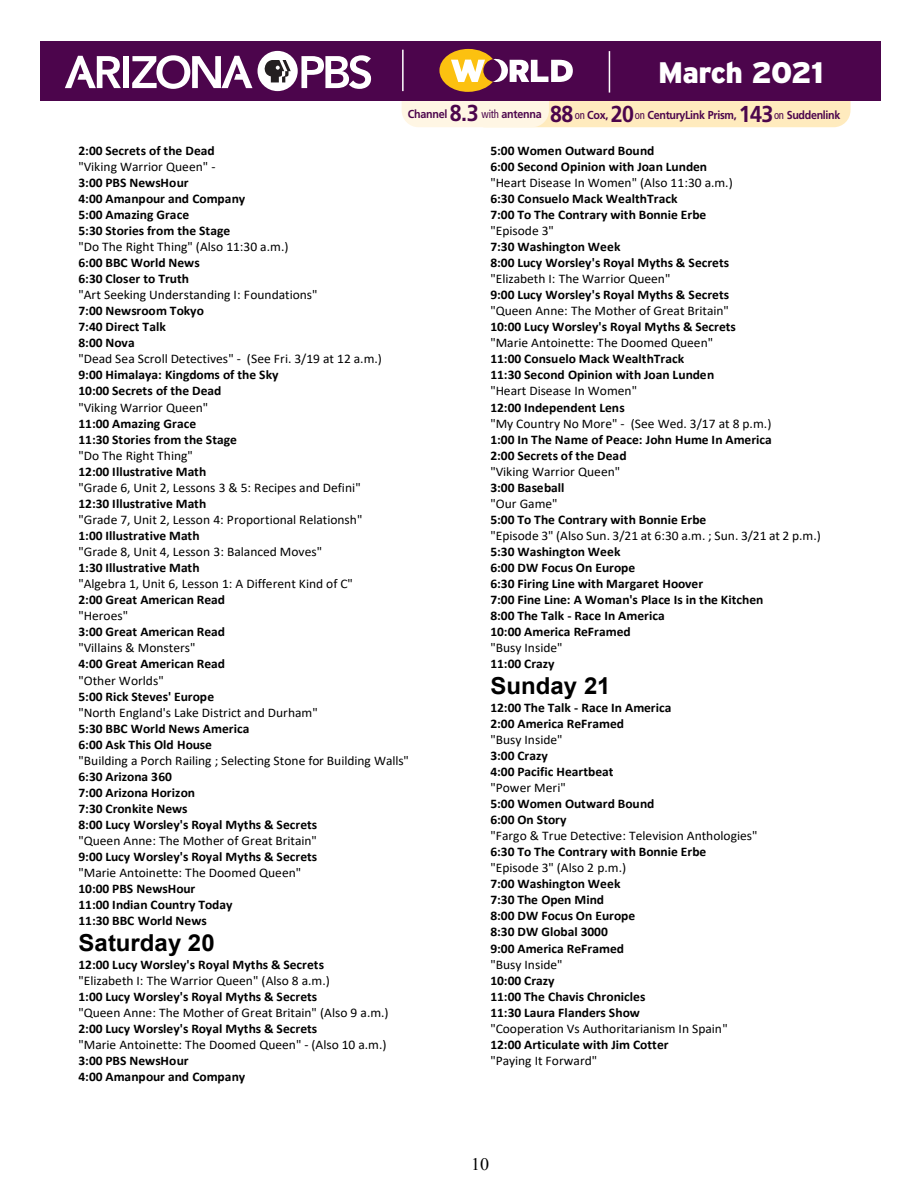
<style>
.page{position:relative;width:918px;height:1188px;background:#fff}
.page>*{position:absolute;margin:0;border:0;box-sizing:border-box;transform-origin:0 0}
.t1{font:900 29.7px "PBS Explorer";letter-spacing:-.03em;color:#fff}
.t2{font:700 23.4px "Arial";color:#000}
.t3{font:17.55px "Times New Roman";color:#000}
.t4{font:700 13.2px/16px "Calibri";color:#000}
.t5{font:700 11.55px "Frutiger LT Std";letter-spacing:-.03em;color:#4c054c;scale:.93 1}
.s1{font-size:23.1px}
.s2{font-weight:400;font-stretch:condensed}
.s3{font-weight:400}
</style>
<div class="page">
<div style="left:41px;top:41px;width:840px;height:60px;background:#4c054c"></div>
<svg style="left:65px;top:56px;width:56px;height:32px"></svg>
<div style="left:123px;top:56px;width:6px;height:32px;background:#fff"></div>
<svg style="left:132px;top:55px;width:120px;height:34px"></svg>
<svg style="left:258px;top:51px;width:113px;height:40px"></svg>
<svg style="left:402px;top:49px;width:449px;height:78px"></svg>
<p class="t5" style="left:408px;top:108px;width:145px">Channel <span class="s1">8.3</span> <span class="s2">with</span> antenna</p>
<h1 class="t1" style="left:658px;top:55px;width:167px">March 2021</h1>
<p class="t5" style="left:550px;top:108px;width:314px"><span class="s1">88</span> <span class="s2">on</span> Cox, <span class="s1">20</span><span class="s2">on</span> CenturyLink Prism, <span class="s1">143</span><span class="s2">on</span> Suddenlink</p>
<p class="t4" style="left:79px;top:142px;width:332px">2:00 Secrets of the Dead<br><span class="s3">"Viking Warrior Queen" -<br></span>3:00 PBS NewsHour<br>4:00 Amanpour and Company<br>5:00 Amazing Grace<br>5:30 Stories from the Stage<br><span class="s3">"Do The Right Thing" (Also 11:30 a.m.)<br></span>6:00 BBC World News<br>6:30 Closer to Truth<br><span class="s3">"Art Seeking Understanding I: Foundations"<br></span>7:00 Newsroom Tokyo<br>7:40 Direct Talk<br>8:00 Nova<br><span class="s3">"Dead Sea Scroll Detectives" - (See Fri. 3/19 at 12 a.m.)<br></span>9:00 Himalaya: Kingdoms of the Sky<br>10:00 Secrets of the Dead<br><span class="s3">"Viking Warrior Queen"<br></span>11:00 Amazing Grace<br>11:30 Stories from the Stage<br><span class="s3">"Do The Right Thing"<br></span>12:00 Illustrative Math<br><span class="s3">"Grade 6, Unit 2, Lessons 3 &amp; 5: Recipes and Defini"<br></span>12:30 Illustrative Math<br><span class="s3">"Grade 7, Unit 2, Lesson 4: Proportional Relationsh"<br></span>1:00 Illustrative Math<br><span class="s3">"Grade 8, Unit 4, Lesson 3: Balanced Moves"<br></span>1:30 Illustrative Math<br><span class="s3">"Algebra 1, Unit 6, Lesson 1: A Different Kind of C"<br></span>2:00 Great American Read<br><span class="s3">"Heroes"<br></span>3:00 Great American Read<br><span class="s3">"Villains &amp; Monsters"<br></span>4:00 Great American Read<br><span class="s3">"Other Worlds"<br></span>5:00 Rick Steves' Europe<br><span class="s3">"North England's Lake District and Durham"<br></span>5:30 BBC World News America<br>6:00 Ask This Old House<br><span class="s3">"Building a Porch Railing ; Selecting Stone for Building Walls"<br></span>6:30 Arizona 360<br>7:00 Arizona Horizon<br>7:30 Cronkite News<br>8:00 Lucy Worsley's Royal Myths &amp; Secrets<br><span class="s3">"Queen Anne: The Mother of Great Britain"<br></span>9:00 Lucy Worsley's Royal Myths &amp; Secrets<br><span class="s3">"Marie Antoinette: The Doomed Queen"<br></span>10:00 PBS NewsHour<br>11:00 Indian Country Today<br>11:30 BBC World News</p>
<p class="t2" style="left:79px;top:927px;width:138px">Saturday 20</p>
<p class="t4" style="left:79px;top:956px;width:312px">12:00 Lucy Worsley's Royal Myths &amp; Secrets<br><span class="s3">"Elizabeth I: The Warrior Queen" (Also 8 a.m.)<br></span>1:00 Lucy Worsley's Royal Myths &amp; Secrets<br><span class="s3">"Queen Anne: The Mother of Great Britain" (Also 9 a.m.)<br></span>2:00 Lucy Worsley's Royal Myths &amp; Secrets<br><span class="s3">"Marie Antoinette: The Doomed Queen" - (Also 10 a.m.)<br></span>3:00 PBS NewsHour<br>4:00 Amanpour and Company</p>
<p class="t4" style="left:490px;top:142px;width:332px">5:00 Women Outward Bound<br>6:00 Second Opinion with Joan Lunden<br><span class="s3">"Heart Disease In Women" (Also 11:30 a.m.)<br></span>6:30 Consuelo Mack WealthTrack<br>7:00 To The Contrary with Bonnie Erbe<br><span class="s3">"Episode 3"<br></span>7:30 Washington Week<br>8:00 Lucy Worsley's Royal Myths &amp; Secrets<br><span class="s3">"Elizabeth I: The Warrior Queen"<br></span>9:00 Lucy Worsley's Royal Myths &amp; Secrets<br><span class="s3">"Queen Anne: The Mother of Great Britain"<br></span>10:00 Lucy Worsley's Royal Myths &amp; Secrets<br><span class="s3">"Marie Antoinette: The Doomed Queen"<br></span>11:00 Consuelo Mack WealthTrack<br>11:30 Second Opinion with Joan Lunden<br><span class="s3">"Heart Disease In Women"<br></span>12:00 Independent Lens<br><span class="s3">"My Country No More" - (See Wed. 3/17 at 8 p.m.)<br></span>1:00 In The Name of Peace: John Hume In America<br>2:00 Secrets of the Dead<br><span class="s3">"Viking Warrior Queen"<br></span>3:00 Baseball<br><span class="s3">"Our Game"<br></span>5:00 To The Contrary with Bonnie Erbe<br><span class="s3">"Episode 3" (Also Sun. 3/21 at 6:30 a.m. ; Sun. 3/21 at 2 p.m.)<br></span>5:30 Washington Week<br>6:00 DW Focus On Europe<br>6:30 Firing Line with Margaret Hoover<br>7:00 Fine Line: A Woman's Place Is in the Kitchen<br>8:00 The Talk - Race In America<br>10:00 America ReFramed<br><span class="s3">"Busy Inside"<br></span>11:00 Crazy</p>
<p class="t2" style="left:490px;top:670px;width:122px">Sunday 21</p>
<p class="t4" style="left:490px;top:699px;width:269px">12:00 The Talk - Race In America<br>2:00 America ReFramed<br><span class="s3">"Busy Inside"<br></span>3:00 Crazy<br>4:00 Pacific Heartbeat<br><span class="s3">"Power Meri"<br></span>5:00 Women Outward Bound<br>6:00 On Story<br><span class="s3">"Fargo &amp; True Detective: Television Anthologies"<br></span>6:30 To The Contrary with Bonnie Erbe <span class="s3">"Episode 3" (Also 2 p.m.)<br></span>7:00 Washington Week<br>7:30 The Open Mind<br>8:00 DW Focus On Europe<br>8:30 DW Global 3000<br>9:00 America ReFramed<br><span class="s3">"Busy Inside"<br></span>10:00 Crazy<br>11:00 The Chavis Chronicles<br>11:30 Laura Flanders Show<br><span class="s3">"Cooperation Vs Authoritarianism In Spain"<br></span>12:00 Articulate with Jim Cotter<br><span class="s3">"Paying It Forward"</span></p>
<p class="t3" style="left:471px;top:1153px;width:19px">10</p>
</div>
